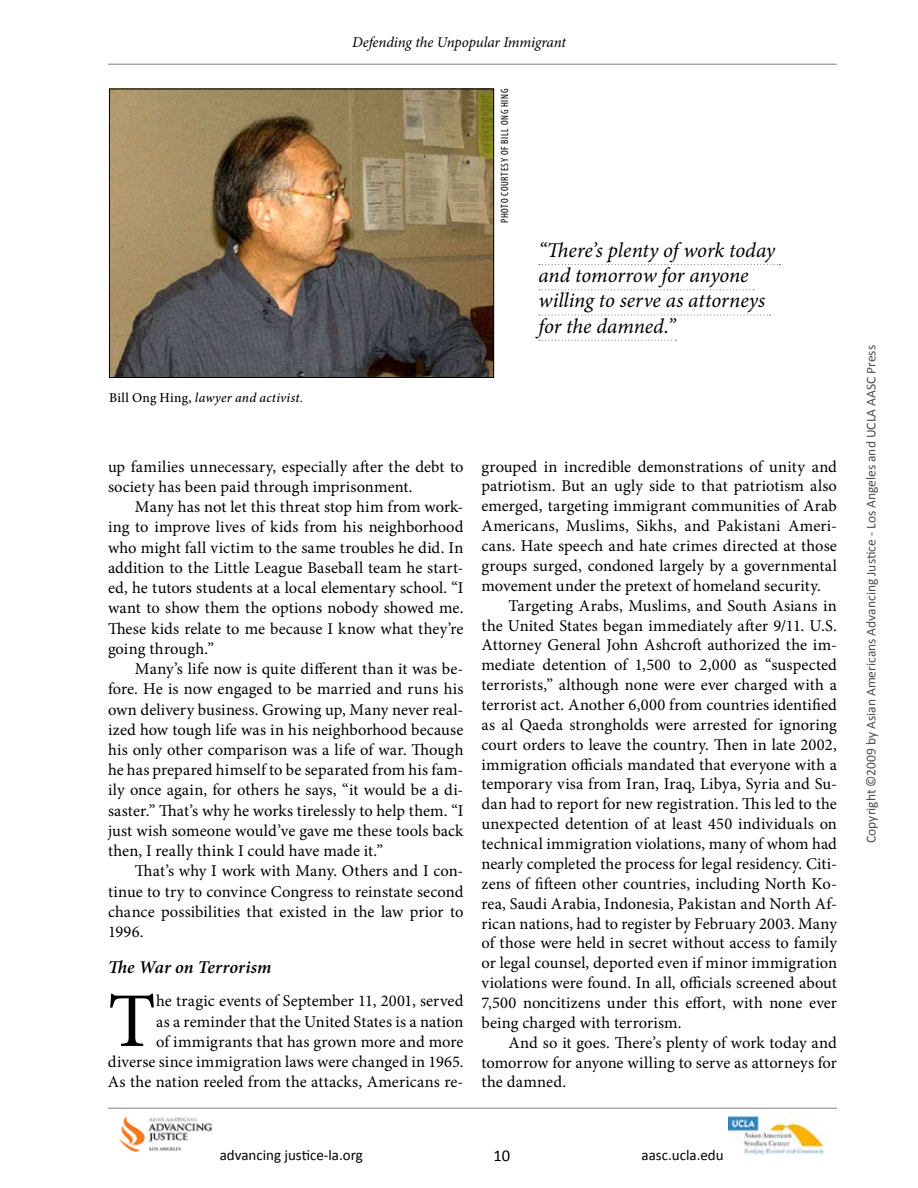
<style>
.page{position:relative;width:918px;height:1188px;background:#fff}
.page>*{position:absolute;margin:0;border:0;box-sizing:border-box;transform-origin:0 0}
.t1{font:77.4px "Minion Pro";color:#000}
.t2{font:italic 21px/25.2px "Minion Pro";letter-spacing:-.005em;color:#000}
.t3{font:italic 600 18px "Minion Pro";letter-spacing:.005em;color:#000}
.t4{font:16.5px/20.2px "Minion Pro";letter-spacing:.005em;color:#000;text-align:justify}
.t5{font:16.5px "Calibri";color:#000}
.t6{font:italic 15px "Minion Pro";color:#000}
.t7{font:15px "Calibri";color:#000}
.t8{font:13.5px "Calibri";color:#4d4d4f}
.t9{font:italic 500 13.5px "Minion Pro";letter-spacing:.02em;color:#000}
.t10{font:condensed 10.5px "Myriad Pro";letter-spacing:.065em;color:#000}
.s1{font-style:normal}
.s2{font-weight:400}
</style>
<div class="page">
<img style="left:111px;top:91px;width:381px;height:285px">
<div style="left:109px;top:89px;width:385px;height:289px;border:1px solid #000"></div>
<svg style="left:539px;top:264px;width:241px;height:1px"></svg>
<svg style="left:539px;top:289px;width:215px;height:1px"></svg>
<svg style="left:539px;top:314px;width:231px;height:2px"></svg>
<svg style="left:539px;top:340px;width:137px;height:1px"></svg>
<hr style="left:108px;top:1108px;width:729px;height:1px;background:#000">
<img style="left:728px;top:1109px;width:99px;height:46px">
<img style="left:119px;top:1116px;width:93px;height:36px">
<hr style="left:108px;top:64px;width:729px;height:1px;background:#000">
<p class="t6" style="left:352px;top:32px;width:215px">Defending the Unpopular Immigrant</p>
<p class="t6" style="left:365px;top:40px;width:217px">Americans after September 11, 2001</p>
<p class="t9" style="left:109px;top:388px;width:195px"><span class="s1">Bill Ong Hing,</span> lawyer and activist<span class="s2">.</span></p>
<p class="t10" style="left:498px;top:223px;width:136px;rotate:-90deg">PHOTO COURTESY OF BILL ONG HING</p>
<p class="t2" style="left:538px;top:238px;width:238px">“There’s plenty of work today and tomorrow for anyone willing to serve as attorneys for the damned.”</p>
<p class="t4" style="left:108px;top:456px;width:357px">up families unnecessary, especially after the debt to society has been paid through imprisonment.</p>
<p class="t4" style="left:108px;top:497px;width:357px;text-indent:27px">Many has not let this threat stop him from work&shy;ing to improve lives of kids from his neighborhood who might fall victim to the same troubles he did. In addition to the Little League Baseball team he start&shy;ed, he tutors students at a local elementary school. “I want to show them the options nobody showed me.<br>These kids relate to me because I know what they’re going through.”</p>
<p class="t4" style="left:108px;top:659px;width:357px;text-indent:27px">Many’s life now is quite different than it was be&shy;fore. He is now engaged to be married and runs his own delivery business. Growing up, Many never real&shy;ized how tough life was in his neighborhood because his only other comparison was a life of war. Though he has prepared himself to be separated from his fam&shy;ily once again, for others he says, “it would be a di&shy;saster.” That’s why he works tirelessly to help them. “I just wish someone would’ve gave me these tools back then, I really think I could have made it.”</p>
<p class="t4" style="left:108px;top:861px;width:357px;text-indent:27px">That’s why I work with Many. Others and I con&shy;tinue to try to convince Congress to reinstate second chance possibilities that existed in the law prior to 1996.</p>
<p class="t3" style="left:108px;top:954px;width:165px">The War on Terrorism</p>
<h1 class="t1" style="left:108px;top:969px;width:49px">T</h1>
<p class="t4" style="left:108px;top:991px;width:357px;text-align:right">he tragic events of September 11, 2001, served<br>as a reminder that the United States is a nation<br>of immigrants that has grown more and more diverse since immigration laws were changed in 1965.<br>As the nation reeled from the attacks, Americans re-</p>
<p class="t4" style="left:481px;top:456px;width:357px">grouped in incredible demonstrations of unity and</p>
<p class="t4" style="left:481px;top:476px;width:357px">patriotism. But an ugly side to that patriotism also</p>
<p class="t4" style="left:481px;top:496px;width:357px">emerged, targeting immigrant communities of Arab</p>
<p class="t4" style="left:481px;top:516px;width:357px">Americans, Muslims, Sikhs, and Pakistani Ameri-</p>
<p class="t4" style="left:481px;top:536px;width:357px">cans. Hate speech and hate crimes directed at those</p>
<p class="t4" style="left:481px;top:556px;width:357px">groups surged, condoned largely by a governmental</p>
<p class="t4" style="left:481px;top:575px;width:341px">movement under the pretext of homeland security.</p>
<p class="t4" style="left:508px;top:595px;width:330px">Targeting Arabs, Muslims, and South Asians in</p>
<p class="t4" style="left:481px;top:615px;width:357px">the United States began immediately after 9/11. U.S.</p>
<p class="t4" style="left:481px;top:635px;width:357px">Attorney General John Ashcroft authorized the im-</p>
<p class="t4" style="left:481px;top:655px;width:357px">mediate detention of 1,500 to 2,000 as “suspected</p>
<p class="t4" style="left:481px;top:675px;width:357px">terrorists,” although none were ever charged with a</p>
<p class="t4" style="left:481px;top:695px;width:357px">terrorist act. Another 6,000 from countries identified</p>
<p class="t4" style="left:481px;top:715px;width:357px">as al Qaeda strongholds were arrested for ignoring</p>
<p class="t4" style="left:481px;top:734px;width:357px">court orders to leave the country. Then in late 2002,</p>
<p class="t4" style="left:481px;top:754px;width:357px">immigration officials mandated that everyone with a</p>
<p class="t4" style="left:481px;top:774px;width:357px">temporary visa from Iran, Iraq, Libya, Syria and Su-</p>
<p class="t4" style="left:481px;top:794px;width:357px">dan had to report for new registration. This led to the</p>
<p class="t4" style="left:481px;top:814px;width:357px">unexpected detention of at least 450 individuals on</p>
<p class="t4" style="left:481px;top:834px;width:357px">technical immigration violations, many of whom had</p>
<p class="t4" style="left:481px;top:854px;width:357px">nearly completed the process for legal residency. Citi-</p>
<p class="t4" style="left:481px;top:873px;width:357px">zens of fifteen other countries, including North Ko-</p>
<p class="t4" style="left:481px;top:893px;width:357px">rea, Saudi Arabia, Indonesia, Pakistan and North Af-</p>
<p class="t4" style="left:481px;top:913px;width:357px">rican nations, had to register by February 2003. Many</p>
<p class="t4" style="left:481px;top:933px;width:357px">of those were held in secret without access to family</p>
<p class="t4" style="left:481px;top:953px;width:357px">or legal counsel, deported even if minor immigration</p>
<p class="t4" style="left:481px;top:973px;width:357px">violations were found. In all, officials screened about</p>
<p class="t4" style="left:481px;top:993px;width:357px">7,500 noncitizens under this effort, with none ever</p>
<p class="t4" style="left:481px;top:1013px;width:202px">being charged with terrorism.</p>
<p class="t4" style="left:508px;top:1032px;width:330px">And so it goes. There’s plenty of work today and</p>
<p class="t4" style="left:481px;top:1052px;width:357px">tomorrow for anyone willing to serve as attorneys for</p>
<p class="t4" style="left:481px;top:1072px;width:86px">the damned.</p>
<p class="t7" style="left:220px;top:1145px;width:145px">advancing justice-la.org</p>
<p class="t5" style="left:493px;top:1145px;width:18px">10</p>
<p class="t7" style="left:642px;top:1145px;width:84px">aasc.ucla.edu</p>
<p class="t8" style="left:863px;top:843px;width:499px;rotate:-90deg">Copyright ©2009 by Asian Americans Advancing Justice - Los Angeles and UCLA AASC Press</p>
</div>
